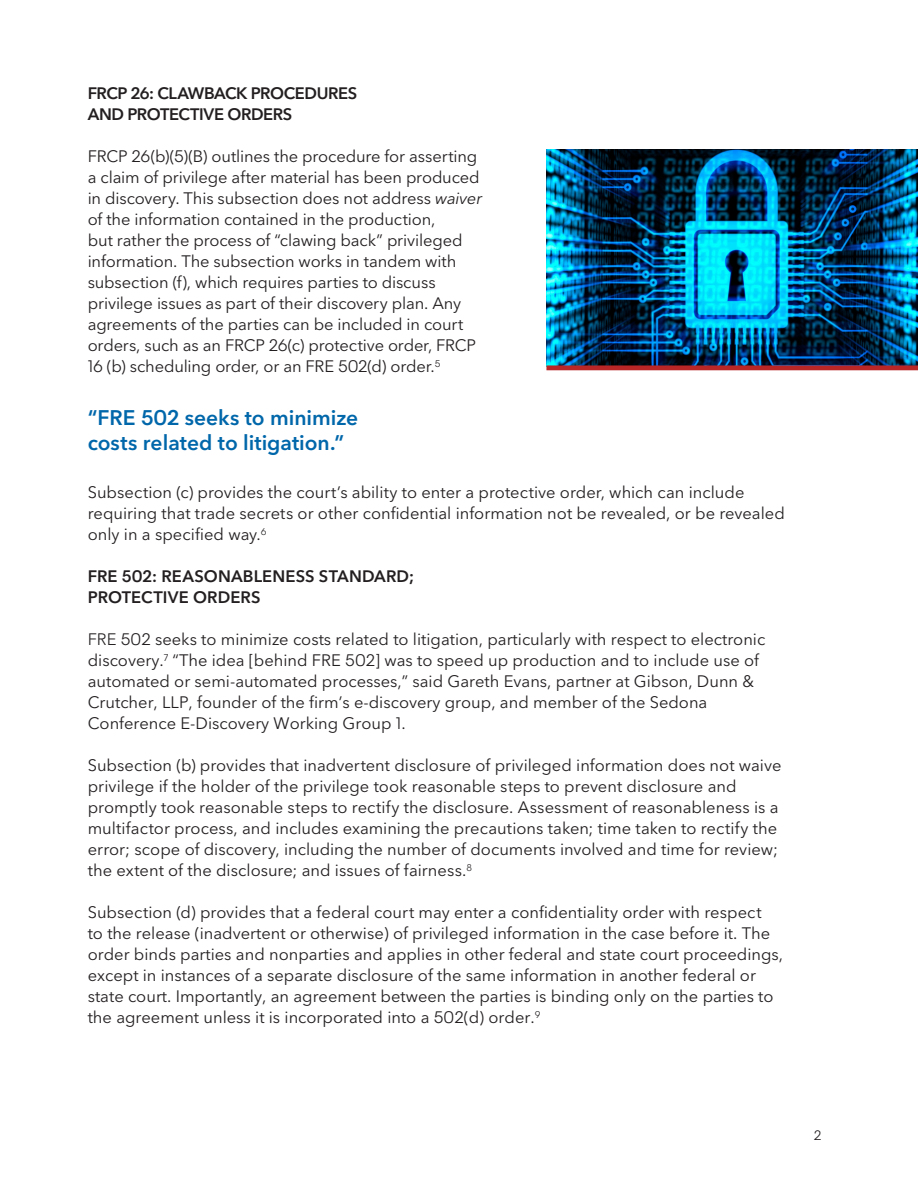
<style>
.page{position:relative;width:918px;height:1188px;background:#fff}
.page>*{position:absolute;margin:0;border:0;box-sizing:border-box;transform-origin:0 0}
.t1{font:600 21px "Avenir Next P For BBG";color:#0067aa}
.t2{font:16.5px/21px "Avenir Next P For BBG";color:#231f20}
.t3{font:600 16.5px "Avenir Next P For BBG";letter-spacing:-.01em;color:#231f20}
.t4{font:600 16.5px "Avenir Next P For BBG";letter-spacing:.01em;color:#231f20}
.t5{font:13.5px "Avenir Next P For BBG";color:#231f20}
.s1{font-style:italic}
.s2{font-family:"Avenir LT Pro";font-weight:300}
</style>
<div class="page">
<img style="left:546px;top:149px;width:372px;height:216px">
<div style="left:546px;top:365px;width:372px;height:5px;background:#ba2525"></div>
<p class="t3" style="left:88px;top:83px;width:271px">FRCP 26: CLAWBACK PROCEDURES</p>
<p class="t3" style="left:88px;top:104px;width:206px">AND PROTECTIVE ORDERS</p>
<p class="t2" style="left:88px;top:146px;width:396px">FRCP 26(b)(5)(B) outlines the procedure for asserting a claim of privilege after material has been produced in discovery. This subsection does not address <span class="s1">waiver </span>of the information contained in the production,<br>but rather the process of “clawing back” privileged information. The subsection works in tandem with subsection (f), which requires parties to discuss privilege issues as part of their discovery plan. Any agreements of the parties can be included in court orders, such as an FRCP 26(c) protective order, FRCP 16 (b) scheduling order, or an FRE 502(d) order.<sup>5</sup></p>
<p class="t1" style="left:88px;top:404px;width:272px">“FRE 502 seeks to minimize</p>
<p class="t1" style="left:88px;top:430px;width:258px">costs related to litigation.”</p>
<p class="t2" style="left:88px;top:482px;width:699px">Subsection (c) provides the court’s ability to enter a protective order, which can include requiring that trade secrets or other confidential information not be revealed, or be revealed only in a specified way.<sup>6</sup></p>
<p class="t4" style="left:88px;top:566px;width:328px">FRE 502: REASONABLENESS STANDARD;</p>
<p class="t3" style="left:88px;top:587px;width:174px">PROTECTIVE ORDERS</p>
<p class="t2" style="left:88px;top:629px;width:679px"><span class="s2">FRE</span> 502 seeks to minimize costs related to litigation, particularly with respect to electronic discovery.<sup>7</sup> “The idea [behind FRE 502] was to speed up production and to include use of automated or semi-automated processes,” said Gareth Evans, partner at Gibson, Dunn &amp; Crutcher, LLP, founder of the firm’s e-discovery group, and member of the Sedona Conference E-Discovery Working Group 1.</p>
<p class="t2" style="left:88px;top:755px;width:695px">Subsection (b) provides that inadvertent disclosure of privileged information does not waive privilege if the holder of the privilege took reasonable steps to prevent disclosure and promptly took reasonable steps to rectify the disclosure. Assessment of reasonableness is a multifactor process, and includes examining the precautions taken; time taken to rectify the error; scope of discovery, including the number of documents involved and time for review; the extent of the disclosure; and issues of fairness.<sup>8</sup></p>
<p class="t2" style="left:88px;top:902px;width:697px">Subsection (d) provides that a federal court may enter a confidentiality order with respect<br>to the release (inadvertent or otherwise) of privileged information in the case before it. The order binds parties and nonparties and applies in other federal and state court proceedings, except in instances of a separate disclosure of the same information in another federal or state court. Importantly, an agreement between the parties is binding only on the parties to the agreement unless it is incorporated into a 502(d) order.<sup>9</sup></p>
<p class="t5" style="left:814px;top:1127px;width:9px">2</p>
</div>
